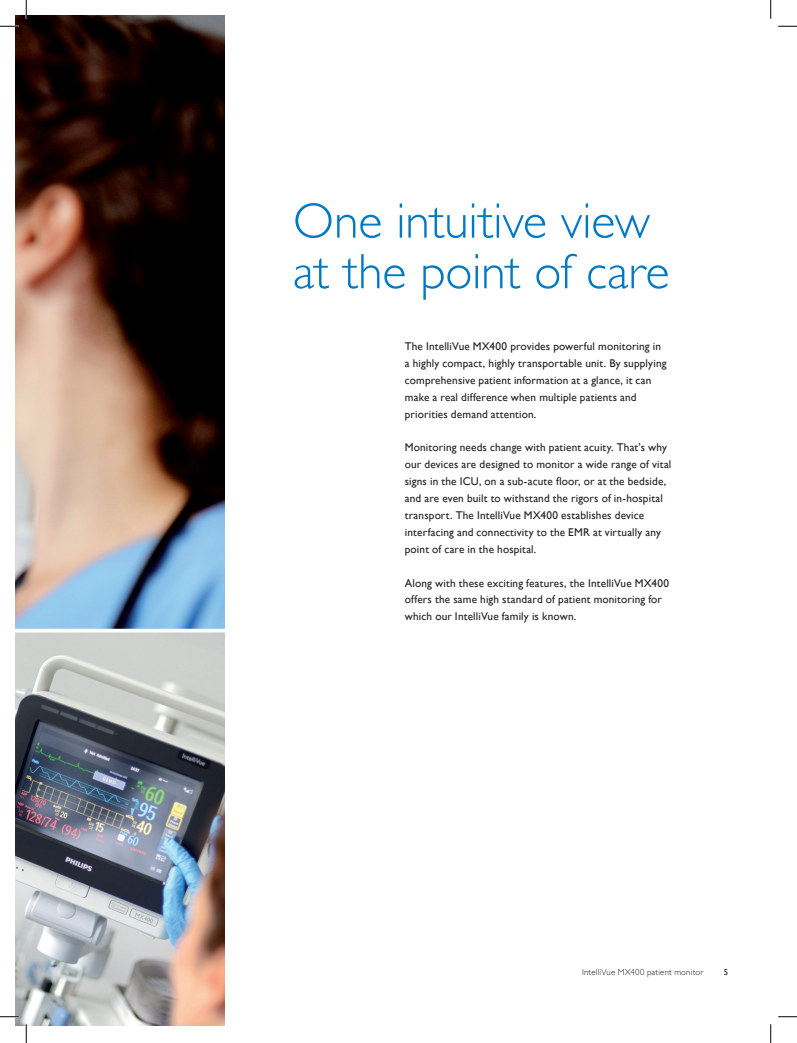
<style>
.page{position:relative;width:797px;height:1043px;background:#fff}
.page>*{position:absolute;margin:0;border:0;box-sizing:border-box;transform-origin:0 0}
.t1{font:50px/50.6px "Gill Sans Alt One WGL Light";letter-spacing:-.005em;color:#0079c2}
.t2{font:11.25px/16.9px "Gill Sans Alt One WGL";letter-spacing:.015em;color:#231f20}
.t3{font:8.75px "Gill Sans Alt One WGL Light";letter-spacing:.025em;color:#231f20}
.t4{font:8.75px "Gill Sans Alt One WGL";color:#231f20}
</style>
<div class="page">
<img style="left:16px;top:16px;width:208px;height:1009px">
<svg style="left:16px;top:628px;width:209px;height:4px"></svg>
<svg style="left:0;top:25px;width:19px;height:2px"></svg>
<svg style="left:778px;top:25px;width:19px;height:2px"></svg>
<svg style="left:0;top:1015px;width:19px;height:2px"></svg>
<svg style="left:778px;top:1016px;width:19px;height:1px"></svg>
<svg style="left:25px;top:0;width:2px;height:19px"></svg>
<svg style="left:25px;top:1024px;width:2px;height:18px"></svg>
<svg style="left:770px;top:0;width:1px;height:19px"></svg>
<svg style="left:770px;top:1024px;width:1px;height:18px"></svg>
<h1 class="t1" style="left:293px;top:196px;width:378px">One intuitive view at the point of care</h1>
<p class="t2" style="left:405px;top:338px;width:263px">The IntelliVue MX400 provides powerful monitoring in a highly compact, highly transportable unit. By supplying comprehensive patient information at a glance, it can make a real difference when multiple patients and priorities demand attention.</p>
<p class="t2" style="left:405px;top:439px;width:268px">Monitoring needs change with patient acuity. That’s why our devices are designed to monitor a wide range of vital signs in the ICU, on a sub-acute floor, or at the bedside, and are even built to withstand the rigors of in-hospital transport. The IntelliVue MX400 establishes device interfacing and connectivity to the EMR at virtually any point of care in the hospital.</p>
<p class="t2" style="left:405px;top:574px;width:266px">Along with these exciting features, the IntelliVue MX400 offers the same high standard of patient monitoring for which our IntelliVue family is known.</p>
<p class="t3" style="left:582px;top:966px;width:123px">IntelliVue MX400 patient monitor</p>
<p class="t4" style="left:723px;top:965px;width:6px">5</p>
</div>
